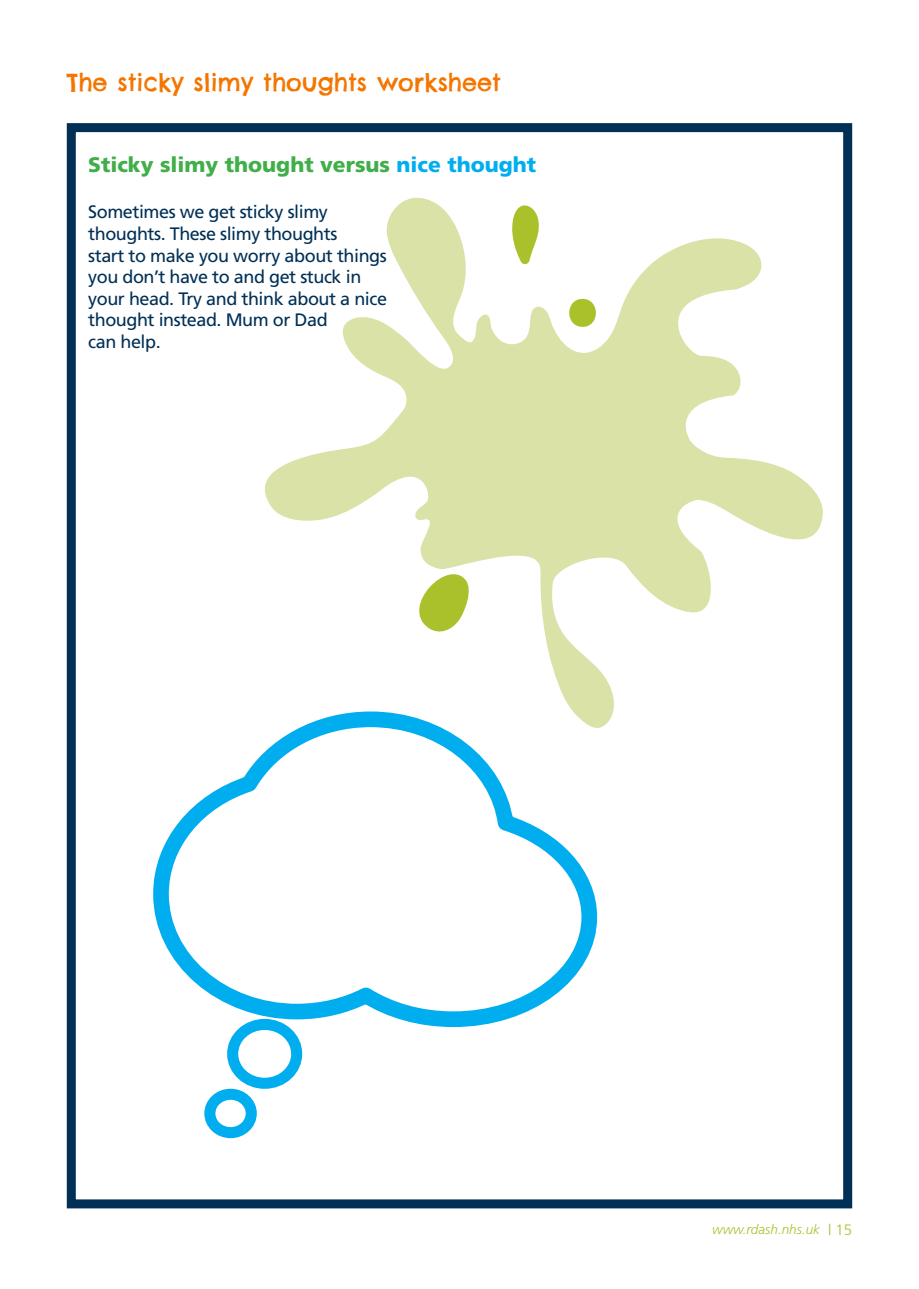
<style>
.page{position:relative;width:919px;height:1289px;background:#fff}
.page>*{position:absolute;margin:0;border:0;box-sizing:border-box;transform-origin:0 0}
.headings{font:24px "Chelsea Market";color:#f47600}
.t1{font:900 21px "Frutiger";color:#40ae49}
.t2{font:18px/21.6px "Frutiger";letter-spacing:-.025em;color:#003056}
.t3{font:italic 300 13.5px "Frutiger";color:#aac12c}
.s1{color:#00aeef}
.s2{font-style:normal;font-size:15px}
</style>
<div class="page">
<div style="left:67px;top:123px;width:785px;height:1085px;border:9px solid #003056"></div>
<svg style="left:264px;top:197px;width:559px;height:528px"></svg>
<svg style="left:153px;top:703px;width:452px;height:325px"></svg>
<svg style="left:199px;top:1013px;width:109px;height:126px"></svg>
<p class="headings" style="left:67px;top:67px;width:435px">The sticky slimy thoughts worksheet</p>
<p class="t1" style="left:88px;top:152px;width:449px">Sticky slimy thought versus <span class="s1">nice thought</span></p>
<p class="t2" style="left:88px;top:201px;width:300px">Sometimes we get sticky slimy thoughts. These slimy thoughts<br>start to make you worry about things</p>
<p class="t2" style="left:88px;top:266px;width:300px">you don’t have to and get stuck in your head. Try and think about a nice thought instead. Mum or Dad<br>can help.</p>
<p class="t3" style="left:712px;top:1221px;width:141px">www.rdash.nhs.uk <span class="s2">| 15</span></p>
</div>
